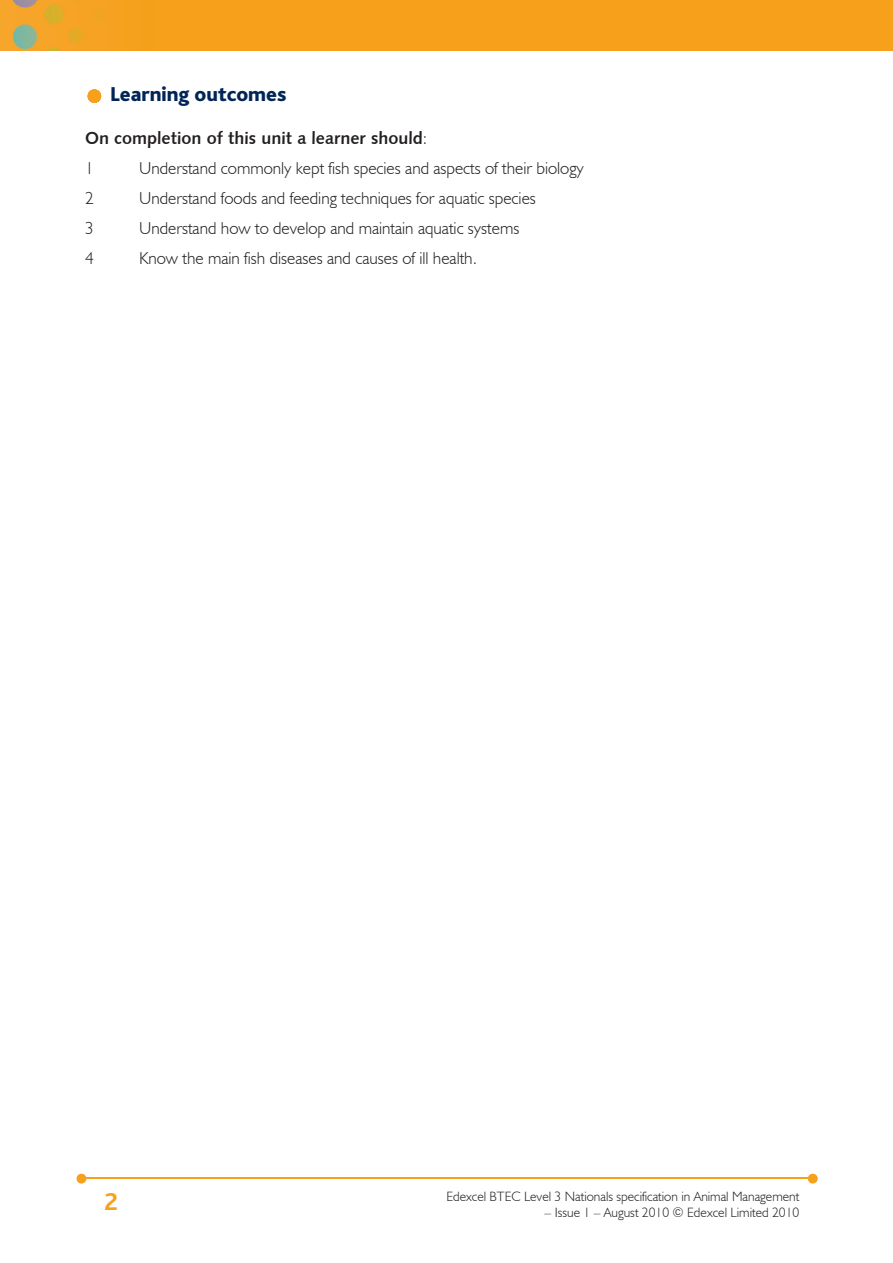
<style>
.page{position:relative;width:893px;height:1263px;background:#fff}
.page>*{position:absolute;margin:0;border:0;box-sizing:border-box;transform-origin:0 0}
.t1{font:700 25.5px "Bliss";color:#f6a01b}
.t2{font:800 21px "Bliss";color:#002556}
.t3{font:300 17.25px "Humanist 521 BT";color:#231f20}
.t4{font:17.25px "Humanist 531 BT Bold A";color:#231f20}
.t5{font:300 13.5px "Humanist 521 BT";color:#231f20}
.s1{font-family:"Humanist 521 BT";font-weight:300}
</style>
<div class="page">
<img style="left:0;top:0;width:893px;height:51px">
<hr style="left:82px;top:1178px;width:728px;height:1px;background:#f6a01b">
<svg style="left:808px;top:1174px;width:10px;height:9px"></svg>
<svg style="left:77px;top:1174px;width:9px;height:9px"></svg>
<svg style="left:88px;top:89px;width:13px;height:14px"></svg>
<p class="t2" style="left:111px;top:83px;width:177px">Learning outcomes</p>
<p class="t4" style="left:85px;top:127px;width:344px">On completion of this unit a learner should<span class="s1">:</span></p>
<p class="t3" style="left:85px;top:157px;width:10px">1</p>
<p class="t3" style="left:139px;top:157px;width:446px">Understand commonly kept fish species and aspects of their biology</p>
<p class="t3" style="left:85px;top:187px;width:10px">2</p>
<p class="t3" style="left:139px;top:187px;width:398px">Understand foods and feeding techniques for aquatic species</p>
<p class="t3" style="left:85px;top:217px;width:10px">3</p>
<p class="t3" style="left:139px;top:217px;width:382px">Understand how to develop and maintain aquatic systems</p>
<p class="t3" style="left:85px;top:247px;width:10px">4</p>
<p class="t3" style="left:139px;top:247px;width:339px">Know the main fish diseases and causes of ill health.</p>
<h1 class="t1" style="left:104px;top:1189px;width:15px">2</h1>
<p class="t5" style="left:446px;top:1188px;width:354px">Edexcel BTEC Level 3 Nationals specification in Animal Management</p>
<p class="t5" style="left:545px;top:1204px;width:256px">– Issue 1 – August 2010 © Edexcel Limited 2010</p>
</div>
